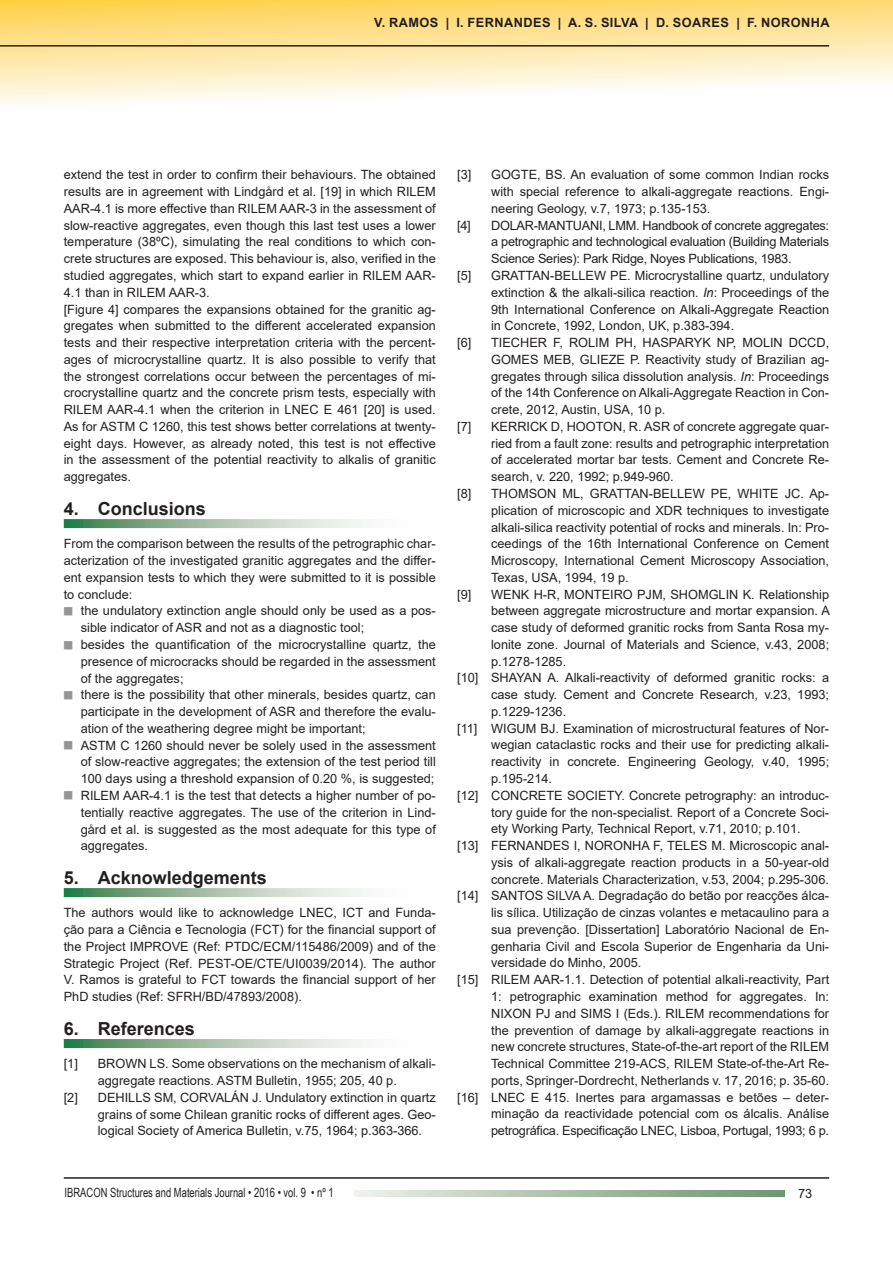
<style>
.page{position:relative;width:893px;height:1263px;background:#fff}
.page>*{position:absolute;margin:0;border:0;box-sizing:border-box;transform-origin:0 0}
.t1{font:700 18px "Arial";color:#231f20}
.t2{font:12.75px/16.8px "Arial";color:#231f20;text-align:justify}
.t3{font:12.75px "Arial";letter-spacing:-.02em;color:#231f20}
.t4{font:12.75px "Arial Narrow";color:#231f20;scale:.9 1}
.t5{font:700 12.75px "Arial";letter-spacing:.035em;color:#231f20}
.s1{color:#939598}
.s2{font-style:italic}
</style>
<div class="page">
<svg style="left:0;top:0;width:893px;height:105px"></svg>
<hr style="left:64px;top:1177px;width:765px;height:2px;background:#231f20">
<hr style="left:0;top:45px;width:829px;height:2px;background:#231f20">
<svg style="left:354px;top:1190px;width:431px;height:6px;background:#acc0aa"></svg>
<svg style="left:64px;top:519px;width:299px;height:9px;background:#a2bfa7"></svg>
<svg style="left:64px;top:888px;width:299px;height:9px;background:#a2bfa7"></svg>
<svg style="left:64px;top:1039px;width:299px;height:9px;background:#a2bfa7"></svg>
<p class="t5" style="left:374px;top:14px;width:457px">V. RAMOS | I. FERNANDES | A. S. SILVA | D. SOARES | F. NORONHA</p>
<p class="t2" style="left:64px;top:166px;width:374px;text-align:left">extend the test in order to confirm their behaviours. The obtained results are in agreement with Lindgård et al. [19] in which RILEM AAR-4.1 is more effective than RILEM AAR-3 in the assessment of slow-reactive aggregates, even though this last test uses a lower temperature (38ºC), simulating the real conditions to which con&shy;crete structures are exposed. This behaviour is, also, verified in the studied aggregates, which start to expand earlier in RILEM AAR-4.1 than in RILEM AAR-3.<br>[Figure 4] compares the expansions obtained for the granitic ag&shy;gregates when submitted to the different accelerated expansion tests and their respective interpretation criteria with the percent&shy;ages of microcrystalline quartz. It is also possible to verify that the strongest correlations occur between the percentages of mi&shy;crocrystalline quartz and the concrete prism tests, especially with RILEM AAR-4.1 when the criterion in LNEC E 461 [20] is used.<br>As for ASTM C 1260, this test shows better correlations at twenty&shy;eight days. However, as already noted, this test is not effective in the assessment of the potential reactivity to alkalis of granitic aggregates.</p>
<h1 class="t1" style="left:64px;top:496px;width:144px">4. Conclusions</h1>
<p class="t2" style="left:64px;top:535px;width:374px">From the comparison between the results of the petrographic char&shy;acterization of the investigated granitic aggregates and the differ&shy;ent expansion tests to which they were submitted to it is possible to conclude:</p>
<p class="t2" style="left:81px;top:602px;width:357px;text-indent:-17px"><span class="s1">■</span> the undulatory extinction angle should only be used as a pos&shy;sible indicator of ASR and not as a diagnostic tool;</p>
<p class="t2" style="left:81px;top:636px;width:357px;text-indent:-17px"><span class="s1">■</span> besides the quantification of the microcrystalline quartz, the presence of microcracks should be regarded in the assessment of the aggregates;</p>
<p class="t2" style="left:81px;top:686px;width:357px;text-indent:-17px"><span class="s1">■</span> there is the possibility that other minerals, besides quartz, can participate in the development of ASR and therefore the evalu&shy;ation of the weathering degree might be important;</p>
<p class="t2" style="left:81px;top:737px;width:357px;text-indent:-17px"><span class="s1">■</span> ASTM C 1260 should never be solely used in the assessment of slow-reactive aggregates; the extension of the test period till 100 days using a threshold expansion of 0.20 %, is suggested;</p>
<p class="t2" style="left:81px;top:787px;width:357px;text-indent:-17px"><span class="s1">■</span> RILEM AAR-4.1 is the test that detects a higher number of po&shy;tentially reactive aggregates. The use of the criterion in Lind&shy;gård et al. is suggested as the most adequate for this type of aggregates.</p>
<h1 class="t1" style="left:64px;top:865px;width:205px">5. Acknowledgements</h1>
<p class="t2" style="left:64px;top:904px;width:374px">The authors would like to acknowledge LNEC, ICT and Funda&shy;ção para a Ciência e Tecnologia (FCT) for the financial support of the Project IMPROVE (Ref: PTDC/ECM/115486/2009) and of the Strategic Project (Ref. PEST-OE/CTE/UI0039/2014). The author V. Ramos is grateful to FCT towards the financial support of her PhD studies (Ref: SFRH/BD/47893/2008).</p>
<h1 class="t1" style="left:64px;top:1016px;width:133px">6. References</h1>
<p class="t2" style="left:64px;top:1055px;width:16px">[1]</p>
<p class="t2" style="left:98px;top:1055px;width:340px">BROWN LS. Some observations on the mechanism of alkali&shy;aggregate reactions. ASTM Bulletin, 1955; 205, 40 p.</p>
<p class="t2" style="left:64px;top:1089px;width:16px">[2]</p>
<p class="t2" style="left:98px;top:1089px;width:340px">DEHILLS SM, CORVALÁN J. Undulatory extinction in quartz grains of some Chilean granitic rocks of different ages. Geo&shy;logical Society of America Bulletin, v.75, 1964; p.363-366.</p>
<p class="t2" style="left:457px;top:166px;width:16px">[3]</p>
<p class="t2" style="left:491px;top:166px;width:340px">GOGTE, BS. An evaluation of some common Indian rocks with special reference to alkali-aggregate reactions. Engi&shy;neering Geology, v.7, 1973; p.135-153.</p>
<p class="t2" style="left:457px;top:217px;width:15px">[4]</p>
<p class="t2" style="left:491px;top:217px;width:340px">DOLAR-MANTUANI, LMM. Handbook of concrete aggregates: a petrographic and technological evaluation (Building Materials Science Series): Park Ridge, Noyes Publications, 1983.</p>
<p class="t2" style="left:457px;top:267px;width:16px">[5]</p>
<p class="t2" style="left:491px;top:267px;width:340px">GRATTAN-BELLEW PE. Microcrystalline quartz, undulatory extinction &amp; the alkali-silica reaction. <span class="s2">In</span>: Proceedings of the 9th International Conference on Alkali-Aggregate Reaction in Concrete, 1992, London, UK, p.383-394.</p>
<p class="t2" style="left:457px;top:334px;width:16px">[6]</p>
<p class="t2" style="left:491px;top:334px;width:340px">TIECHER F, ROLIM PH, HASPARYK NP, MOLIN DCCD, GOMES MEB, GLIEZE P. Reactivity study of Brazilian ag&shy;gregates through silica dissolution analysis. <span class="s2">In</span>: Proceedings of the 14th Conference on Alkali-Aggregate Reaction in Con&shy;crete, 2012, Austin, USA, 10 p.</p>
<p class="t2" style="left:457px;top:418px;width:16px">[7]</p>
<p class="t2" style="left:491px;top:418px;width:340px">KERRICK D, HOOTON, R. ASR of concrete aggregate quar&shy;ried from a fault zone: results and petrographic interpretation of accelerated mortar bar tests. Cement and Concrete Re&shy;search, v. 220, 1992; p.949-960.</p>
<p class="t2" style="left:457px;top:485px;width:16px">[8]</p>
<p class="t2" style="left:491px;top:485px;width:340px">THOMSON ML, GRATTAN-BELLEW PE, WHITE JC. Ap&shy;plication of microscopic and XDR techniques to investigate alkali-silica reactivity potential of rocks and minerals. In: Pro&shy;ceedings of the 16th International Conference on Cement Microscopy, International Cement Microscopy Association, Texas, USA, 1994, 19 p.</p>
<p class="t2" style="left:457px;top:586px;width:16px">[9]</p>
<p class="t2" style="left:491px;top:586px;width:340px">WENK H-R, MONTEIRO PJM, SHOMGLIN K. Relationship</p>
<p class="t2" style="left:491px;top:602px;width:340px">between aggregate microstructure and mortar expansion. A</p>
<p class="t2" style="left:491px;top:619px;width:340px">case study of deformed granitic rocks from Santa Rosa my-</p>
<p class="t2" style="left:491px;top:636px;width:340px">lonite zone. Journal of Materials and Science, v.43, 2008;</p>
<p class="t2" style="left:491px;top:653px;width:77px">p.1278-1285.</p>
<p class="t2" style="left:457px;top:669px;width:374px">[10] SHAYAN A. Alkali-reactivity of deformed granitic rocks: a</p>
<p class="t2" style="left:491px;top:686px;width:340px">case study. Cement and Concrete Research, v.23, 1993;</p>
<p class="t2" style="left:491px;top:703px;width:77px">p.1229-1236.</p>
<p class="t2" style="left:457px;top:720px;width:374px">[11] WIGUM BJ. Examination of microstructural features of Nor-</p>
<p class="t2" style="left:491px;top:736px;width:339px">wegian cataclastic rocks and their use for predicting alkali-</p>
<p class="t2" style="left:491px;top:753px;width:340px">reactivity in concrete. Engineering Geology, v.40, 1995;</p>
<p class="t2" style="left:491px;top:770px;width:62px">p.195-214.</p>
<p class="t2" style="left:457px;top:787px;width:374px">[12] CONCRETE SOCIETY. Concrete petrography: an introduc-</p>
<p class="t2" style="left:491px;top:803px;width:340px">tory guide for the non-specialist. Report of a Concrete Soci-</p>
<p class="t2" style="left:491px;top:820px;width:311px">ety Working Party, Technical Report, v.71, 2010; p.101.</p>
<p class="t2" style="left:457px;top:837px;width:374px">[13] FERNANDES I, NORONHA F, TELES M. Microscopic anal-</p>
<p class="t2" style="left:491px;top:854px;width:340px">ysis of alkali-aggregate reaction products in a 50-year-old</p>
<p class="t2" style="left:491px;top:871px;width:339px">concrete. Materials Characterization, v.53, 2004; p.295-306.</p>
<p class="t2" style="left:457px;top:887px;width:374px">[14] SANTOS SILVA A. Degradação do betão por reacções álca-</p>
<p class="t2" style="left:491px;top:904px;width:340px">lis sílica. Utilização de cinzas volantes e metacaulino para a</p>
<p class="t2" style="left:491px;top:921px;width:340px">sua prevenção. [Dissertation] Laboratório Nacional de En-</p>
<p class="t2" style="left:491px;top:938px;width:340px">genharia Civil and Escola Superior de Engenharia da Uni-</p>
<p class="t2" style="left:491px;top:954px;width:152px">versidade do Minho, 2005.</p>
<p class="t2" style="left:457px;top:971px;width:374px">[15] RILEM AAR-1.1. Detection of potential alkali-reactivity, Part</p>
<p class="t2" style="left:491px;top:988px;width:340px">1: petrographic examination method for aggregates. In:</p>
<p class="t2" style="left:491px;top:1005px;width:340px">NIXON PJ and SIMS I (Eds.). RILEM recommendations for</p>
<p class="t2" style="left:491px;top:1021px;width:340px">the prevention of damage by alkali-aggregate reactions in</p>
<p class="t2" style="left:491px;top:1038px;width:340px">new concrete structures, State-of-the-art report of the RILEM</p>
<p class="t2" style="left:491px;top:1055px;width:340px">Technical Committee 219-ACS, RILEM State-of-the-Art Re-</p>
<p class="t2" style="left:491px;top:1072px;width:340px">ports, Springer-Dordrecht, Netherlands v. 17, 2016; p. 35-60.</p>
<p class="t2" style="left:457px;top:1089px;width:374px">[16] LNEC E 415. Inertes para argamassas e betões – deter-</p>
<p class="t2" style="left:491px;top:1105px;width:340px">minação da reactividade potencial com os álcalis. Análise</p>
<p class="t3" style="left:491px;top:1122px;width:339px">petrográfica. Especificação LNEC, Lisboa, Portugal, 1993; 6 p.</p>
<p class="t4" style="left:65px;top:1183px;width:300px">IBRACON Structures and Materials Journal • 2016 • vol. 9 • nº 1</p>
<p class="t2" style="left:798px;top:1185px;width:16px">73</p>
</div>
